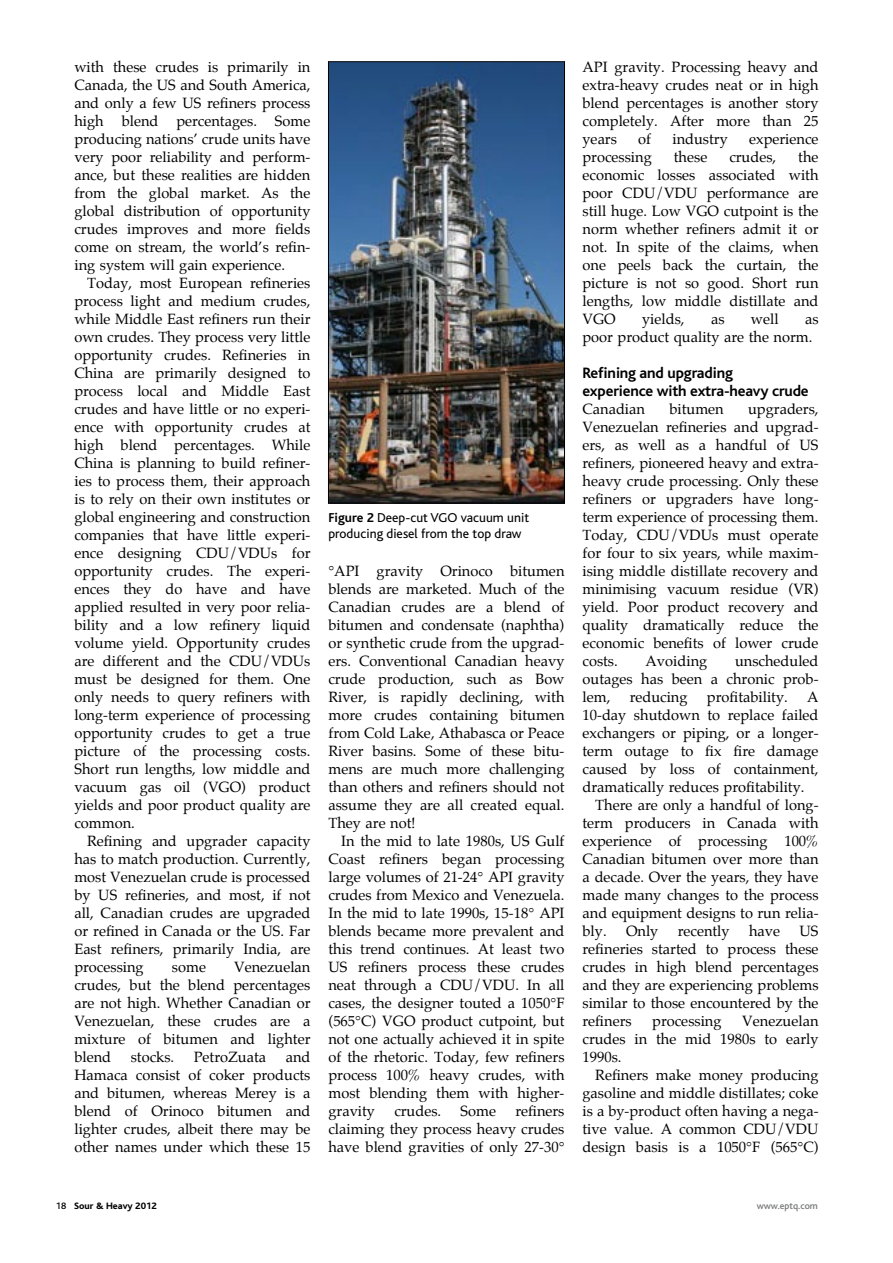
<style>
.page{position:relative;width:893px;height:1263px;background:#fff}
.page>*{position:absolute;margin:0;border:0;box-sizing:border-box;transform-origin:0 0}
.t1{font:700 15.75px/18px "Bliss";letter-spacing:-.01em;color:#000}
.t2{font:14.7px/18px "Palatino";color:#000;text-align:justify}
.t3{font:13.5px/16.2px "Bliss";color:#000}
.t4{font:800 9.75px "Bliss";color:#000}
.t5{font:500 9.75px "Bliss";color:#757779}
.s1{font-weight:700}
.s2{font-weight:500}
</style>
<div class="page">
<img style="left:330px;top:63px;width:233px;height:438px">
<div style="left:328px;top:61px;width:237px;height:442px;border:1px solid #000"></div>
<p class="t2" style="left:74px;top:59px;width:238px">with these crudes is primarily in Canada, the US and South America, and only a few US refiners process high blend percentages. Some producing nations’ crude units have very poor reliability and perform&shy;ance, but these realities are hidden from the global market. As the global distribution of opportunity crudes improves and more fields come on stream, the world’s refin&shy;ing system will gain experience.</p>
<p class="t2" style="left:74px;top:275px;width:238px;text-indent:13px">Today, most European refineries process light and medium crudes, while Middle East refiners run their own crudes. They process very little opportunity crudes. Refineries in China are primarily designed to process local and Middle East crudes and have little or no experi&shy;ence with opportunity crudes at high blend percentages. While China is planning to build refiner&shy;ies to process them, their approach is to rely on their own institutes or global engineering and construction companies that have little experi&shy;ence designing CDU/VDUs for opportunity crudes. The experi&shy;ences they do have and have applied resulted in very poor relia&shy;bility and a low refinery liquid volume yield. Opportunity crudes are different and the CDU/VDUs must be designed for them. One only needs to query refiners with long-term experience of processing opportunity crudes to get a true picture of the processing costs.<br>Short run lengths, low middle and vacuum gas oil (VGO) product yields and poor product quality are common.</p>
<p class="t2" style="left:74px;top:833px;width:238px;text-indent:13px">Refining and upgrader capacity has to match production. Currently, most Venezuelan crude is processed by US refineries, and most, if not all, Canadian crudes are upgraded or refined in Canada or the US. Far East refiners, primarily India, are processing</p>
<p class="t2" style="left:74px;top:959px;width:238px;text-indent:160px">Venezuelan crudes, but the blend percentages are not high. Whether Canadian or Venezuelan, these crudes are a mixture of bitumen and lighter blend</p>
<p class="t2" style="left:172px;top:959px;width:36px">some</p>
<p class="t2" style="left:131px;top:1049px;width:45px">stocks.</p>
<p class="t2" style="left:194px;top:1049px;width:74px">PetroZuata</p>
<p class="t2" style="left:74px;top:1049px;width:238px;text-indent:211px">and Hamaca consist of coker products and bitumen, whereas Merey is a blend of Orinoco bitumen and lighter crudes, albeit there may be other names under which these 15</p>
<p class="t3" style="left:328px;top:510px;width:202px"><span class="s1">Figure 2</span> Deep-cut VGO vacuum unit producing diesel from the top draw</p>
<p class="t2" style="left:328px;top:563px;width:238px">°API gravity Orinoco bitumen blends are marketed. Much of the Canadian crudes are a blend of bitumen and condensate (naphtha) or synthetic crude from the upgrad&shy;ers. Conventional Canadian heavy crude production, such as Bow River, is rapidly declining, with more crudes containing bitumen from Cold Lake, Athabasca or Peace River basins. Some of these bitu&shy;mens are much more challenging than others and refiners should not assume they are all created equal.<br>They are not!</p>
<p class="t2" style="left:328px;top:833px;width:238px;text-indent:13px">In the mid to late 1980s, US Gulf Coast refiners began processing large volumes of 21-24° API gravity crudes from Mexico and Venezuela.<br>In the mid to late 1990s, 15-18° API blends became more prevalent and this trend continues. At least two US refiners process these crudes neat through a CDU/VDU. In all cases, the designer touted a 1050°F (565°C) VGO product cutpoint, but not one actually achieved it in spite of the rhetoric. Today, few refiners process 100% heavy crudes, with most blending them with higher&shy;gravity</p>
<p class="t2" style="left:328px;top:1103px;width:238px;text-indent:187px">refiners claiming they process heavy crudes have blend gravities of only 27-30°</p>
<p class="t2" style="left:394px;top:1103px;width:48px">crudes.</p>
<p class="t2" style="left:461px;top:1103px;width:37px">Some</p>
<p class="t2" style="left:582px;top:59px;width:238px">API gravity. Processing heavy and extra-heavy crudes neat or in high blend percentages is another story completely. After more than 25 years</p>
<p class="t2" style="left:638px;top:131px;width:14px">of</p>
<p class="t2" style="left:672px;top:131px;width:57px">industry</p>
<p class="t2" style="left:749px;top:131px;width:71px">experience</p>
<p class="t2" style="left:582px;top:149px;width:71px">processing</p>
<p class="t2" style="left:674px;top:149px;width:35px">these</p>
<p class="t2" style="left:729px;top:149px;width:48px">crudes,</p>
<p class="t2" style="left:582px;top:149px;width:238px;text-indent:216px">the economic losses associated with poor CDU/VDU performance are still huge. Low VGO cutpoint is the norm whether refiners admit it or not. In spite of the claims, when one peels back the curtain, the picture is not so good. Short run lengths, low middle distillate and VGO</p>
<p class="t2" style="left:642px;top:311px;width:44px">yields,</p>
<p class="t2" style="left:711px;top:311px;width:15px">as</p>
<p class="t2" style="left:751px;top:311px;width:29px">well</p>
<p class="t2" style="left:582px;top:311px;width:238px;text-indent:223px">as poor product quality are the norm.</p>
<p class="t1" style="left:582px;top:364px;width:228px">Refining and upgrading<br>experience with extra-heavy crude</p>
<p class="t2" style="left:582px;top:401px;width:64px">Canadian</p>
<p class="t2" style="left:669px;top:401px;width:56px">bitumen</p>
<p class="t2" style="left:582px;top:401px;width:238px;text-indent:166px">upgraders, Venezuelan refineries and upgrad&shy;ers, as well as a handful of US refiners, pioneered heavy and extra&shy;heavy crude processing. Only these refiners or upgraders have long&shy;term experience of processing them.<br>Today, CDU/VDUs must operate for four to six years, while maxim&shy;ising middle distillate recovery and minimising vacuum residue (VR) yield. Poor product recovery and quality dramatically reduce the economic benefits of lower crude costs.</p>
<p class="t2" style="left:582px;top:653px;width:238px;text-indent:153px">unscheduled outages has been a chronic prob&shy;lem,</p>
<p class="t2" style="left:646px;top:653px;width:63px">Avoiding</p>
<p class="t2" style="left:630px;top:689px;width:59px">reducing</p>
<p class="t2" style="left:707px;top:689px;width:82px">profitability.</p>
<p class="t2" style="left:807px;top:689px;width:13px">A</p>
<p class="t2" style="left:582px;top:707px;width:238px">10-day shutdown to replace failed</p>
<p class="t2" style="left:582px;top:725px;width:238px">exchangers or piping, or a longer-</p>
<p class="t2" style="left:582px;top:743px;width:238px">term outage to fix fire damage</p>
<p class="t2" style="left:582px;top:761px;width:238px">caused by loss of containment,</p>
<p class="t2" style="left:582px;top:779px;width:223px">dramatically reduces profitability.</p>
<p class="t2" style="left:595px;top:797px;width:225px">There are only a handful of long-</p>
<p class="t2" style="left:582px;top:815px;width:238px">term producers in Canada with</p>
<p class="t2" style="left:582px;top:833px;width:238px">experience of processing 100%</p>
<p class="t2" style="left:582px;top:851px;width:238px">Canadian bitumen over more than</p>
<p class="t2" style="left:582px;top:869px;width:238px">a decade. Over the years, they have</p>
<p class="t2" style="left:582px;top:887px;width:238px">made many changes to the process</p>
<p class="t2" style="left:582px;top:905px;width:238px">and equipment designs to run relia-</p>
<p class="t2" style="left:582px;top:923px;width:26px">bly.</p>
<p class="t2" style="left:626px;top:923px;width:34px">Only</p>
<p class="t2" style="left:678px;top:923px;width:53px">recently</p>
<p class="t2" style="left:749px;top:923px;width:33px">have</p>
<p class="t2" style="left:582px;top:923px;width:238px;text-indent:217px">US refineries started to process these crudes in high blend percentages and they are experiencing problems similar to those encountered by the refiners</p>
<p class="t2" style="left:582px;top:1013px;width:238px;text-indent:160px">Venezuelan crudes in the mid 1980s to early 1990s.</p>
<p class="t2" style="left:582px;top:1067px;width:238px;text-indent:13px">Refiners make money producing gasoline and middle distillates; coke is a by-product often having a nega&shy;tive value. A common CDU/VDU design basis is a 1050°F (565°C)</p>
<p class="t2" style="left:652px;top:1013px;width:71px">processing</p>
<p class="t4" style="left:56px;top:1201px;width:102px"><span class="s2">18</span> Sour &amp; Heavy 2012</p>
<p class="t5" style="left:757px;top:1201px;width:63px">www.eptq.com</p>
</div>
